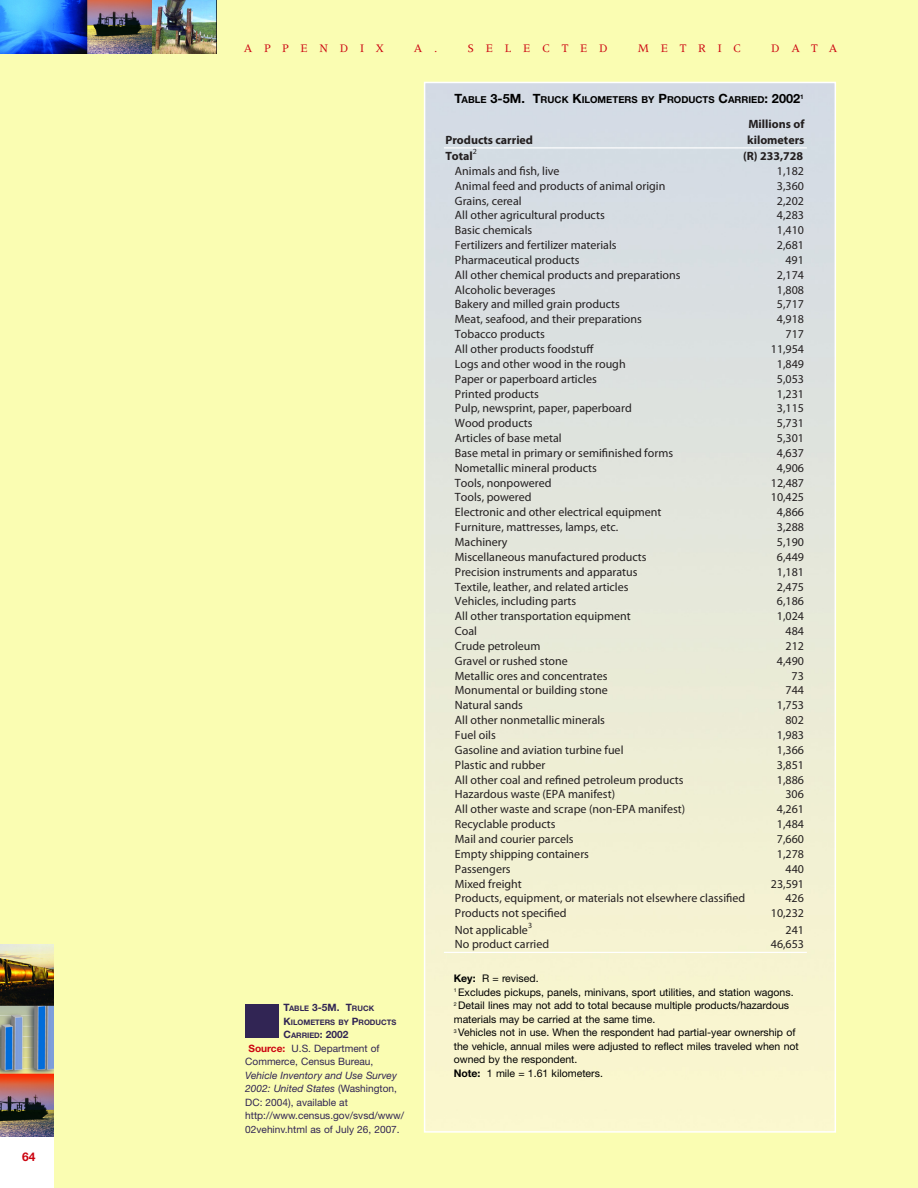
<style>
.page{position:relative;width:918px;height:1188px;background:#fafdb2}
.page>*{position:absolute;margin:0;border:0;box-sizing:border-box;transform-origin:0 0}
.t1{font:12px "Myriad Pro";color:#231f20}
.t2{font:700 12px/15.9px "Myriad Pro";color:#231f20}
.t3{font:12px "Meridien";letter-spacing:.97em;color:#cc0410}
.t4{font:700 12px "Helvetica Neue";color:#cc0410}
.t5{font:10.5px/13.5px "Helvetica Neue";color:#000}
.t6{font:10.2px/13.5px "Helvetica Neue";color:#312554}
.t7{font:700 10.2px "Helvetica Neue";color:#312554}
.t8{font:700 9.6px "Helvetica Neue";color:#000}
.t9{font:7.95px "Myriad Pro";color:#231f20}
.t10{font:700 7.65px/13.5px "Helvetica Neue";color:#312554}
.s1{font-size:12.75px}
.s2{font-size:10.2px}
.s3{font-size:7.65px}
.s4{font-weight:700;color:#cc0410}
.s5{font-style:italic}
.s6{font-weight:700}
</style>
<div class="page">
<div style="left:0;top:1134px;width:54px;height:54px;background:#fff"></div>
<img style="left:427px;top:85px;width:406px;height:1045px">
<div style="left:424px;top:82px;width:412px;height:1051px;border:2px solid #fff"></div>
<hr style="left:444px;top:147px;width:363px;height:1px;background:#fff">
<hr style="left:444px;top:952px;width:363px;height:1px;background:#fff">
<div style="left:245px;top:1004px;width:34px;height:34px;background:#312554"></div>
<img style="left:0;top:0;width:217px;height:54px">
<img style="left:0;top:944px;width:54px;height:193px">
<p class="t4" style="left:22px;top:1153px;width:15px">64</p>
<p class="t3" style="left:244px;top:43px;width:142px">APPENDIX</p>
<p class="t3" style="left:414px;top:43px;width:25px">A .</p>
<p class="t3" style="left:468px;top:43px;width:142px">SELECTED</p>
<p class="t3" style="left:638px;top:43px;width:105px">METRIC</p>
<p class="t3" style="left:771px;top:43px;width:68px">DATA</p>
<p class="t8" style="left:454px;top:97px;width:351px"><span class="s1">T</span>ABLE <span class="s1">3-5M. T</span>RUCK <span class="s1">K</span>ILOMETERS BY <span class="s1">P</span>RODUCTS <span class="s1">C</span>ARRIED<span class="s1">: 2002</span><sup>1</sup></p>
<p class="t2" style="left:445px;top:132px;width:89px">Products carried</p>
<p class="t9" style="left:473px;top:148px;width:6px">2</p>
<p class="t2" style="left:445px;top:149px;width:29px">Total</p>
<p class="t2" style="left:747px;top:116px;width:59px">Millions of kilometers</p>
<p class="t2" style="left:743px;top:149px;width:62px">(R) 233,728</p>
<p class="t1" style="left:455px;top:166px;width:106px">Animals and fish, live</p>
<p class="t1" style="left:777px;top:166px;width:29px">1,182</p>
<p class="t1" style="left:455px;top:181px;width:212px">Animal feed and products of animal origin</p>
<p class="t1" style="left:777px;top:181px;width:29px">3,360</p>
<p class="t1" style="left:455px;top:196px;width:68px">Grains, cereal</p>
<p class="t1" style="left:777px;top:196px;width:29px">2,202</p>
<p class="t1" style="left:455px;top:211px;width:151px">All other agricultural products</p>
<p class="t1" style="left:777px;top:211px;width:29px">4,283</p>
<p class="t1" style="left:455px;top:226px;width:79px">Basic chemicals</p>
<p class="t1" style="left:777px;top:226px;width:29px">1,410</p>
<p class="t1" style="left:455px;top:240px;width:163px">Fertilizers and fertilizer materials</p>
<p class="t1" style="left:777px;top:240px;width:29px">2,681</p>
<p class="t1" style="left:455px;top:255px;width:126px">Pharmaceutical products</p>
<p class="t1" style="left:786px;top:255px;width:20px">491</p>
<p class="t1" style="left:455px;top:270px;width:227px">All other chemical products and preparations</p>
<p class="t1" style="left:777px;top:270px;width:29px">2,174</p>
<p class="t1" style="left:455px;top:285px;width:102px">Alcoholic beverages</p>
<p class="t1" style="left:777px;top:285px;width:29px">1,808</p>
<p class="t1" style="left:455px;top:300px;width:166px">Bakery and milled grain products</p>
<p class="t1" style="left:777px;top:300px;width:29px">5,717</p>
<p class="t1" style="left:455px;top:315px;width:189px">Meat, seafood, and their preparations</p>
<p class="t1" style="left:777px;top:315px;width:29px">4,918</p>
<p class="t1" style="left:455px;top:330px;width:91px">Tobacco products</p>
<p class="t1" style="left:786px;top:330px;width:20px">717</p>
<p class="t1" style="left:455px;top:344px;width:140px">All other products foodstuff</p>
<p class="t1" style="left:771px;top:344px;width:35px">11,954</p>
<p class="t1" style="left:455px;top:359px;width:172px">Logs and other wood in the rough</p>
<p class="t1" style="left:777px;top:359px;width:29px">1,849</p>
<p class="t1" style="left:455px;top:374px;width:143px">Paper or paperboard articles</p>
<p class="t1" style="left:777px;top:374px;width:29px">5,053</p>
<p class="t1" style="left:455px;top:389px;width:85px">Printed products</p>
<p class="t1" style="left:777px;top:389px;width:29px">1,231</p>
<p class="t1" style="left:455px;top:404px;width:178px">Pulp, newsprint, paper, paperboard</p>
<p class="t1" style="left:777px;top:404px;width:29px">3,115</p>
<p class="t1" style="left:455px;top:419px;width:79px">Wood products</p>
<p class="t1" style="left:777px;top:419px;width:29px">5,731</p>
<p class="t1" style="left:455px;top:433px;width:108px">Articles of base metal</p>
<p class="t1" style="left:777px;top:433px;width:29px">5,301</p>
<p class="t1" style="left:455px;top:448px;width:220px">Base metal in primary or semifinished forms</p>
<p class="t1" style="left:777px;top:448px;width:29px">4,637</p>
<p class="t1" style="left:455px;top:463px;width:144px">Nometallic mineral products</p>
<p class="t1" style="left:777px;top:463px;width:29px">4,906</p>
<p class="t1" style="left:455px;top:478px;width:98px">Tools, nonpowered</p>
<p class="t1" style="left:771px;top:478px;width:35px">12,487</p>
<p class="t1" style="left:455px;top:493px;width:78px">Tools, powered</p>
<p class="t1" style="left:771px;top:493px;width:35px">10,425</p>
<p class="t1" style="left:455px;top:508px;width:208px">Electronic and other electrical equipment</p>
<p class="t1" style="left:777px;top:508px;width:29px">4,866</p>
<p class="t1" style="left:455px;top:523px;width:165px">Furniture, mattresses, lamps, etc.</p>
<p class="t1" style="left:777px;top:523px;width:29px">3,288</p>
<p class="t1" style="left:455px;top:537px;width:54px">Machinery</p>
<p class="t1" style="left:777px;top:537px;width:29px">5,190</p>
<p class="t1" style="left:455px;top:552px;width:193px">Miscellaneous manufactured products</p>
<p class="t1" style="left:777px;top:552px;width:29px">6,449</p>
<p class="t1" style="left:455px;top:567px;width:184px">Precision instruments and apparatus</p>
<p class="t1" style="left:777px;top:567px;width:29px">1,181</p>
<p class="t1" style="left:455px;top:582px;width:175px">Textile, leather, and related articles</p>
<p class="t1" style="left:777px;top:582px;width:29px">2,475</p>
<p class="t1" style="left:455px;top:597px;width:123px">Vehicles, including parts</p>
<p class="t1" style="left:777px;top:597px;width:29px">6,186</p>
<p class="t1" style="left:455px;top:612px;width:177px">All other transportation equipment</p>
<p class="t1" style="left:777px;top:612px;width:29px">1,024</p>
<p class="t1" style="left:455px;top:627px;width:24px">Coal</p>
<p class="t1" style="left:786px;top:627px;width:20px">484</p>
<p class="t1" style="left:455px;top:641px;width:87px">Crude petroleum</p>
<p class="t1" style="left:786px;top:641px;width:20px">212</p>
<p class="t1" style="left:455px;top:656px;width:114px">Gravel or rushed stone</p>
<p class="t1" style="left:777px;top:656px;width:29px">4,490</p>
<p class="t1" style="left:455px;top:671px;width:154px">Metallic ores and concentrates</p>
<p class="t1" style="left:792px;top:671px;width:14px">73</p>
<p class="t1" style="left:455px;top:686px;width:154px">Monumental or building stone</p>
<p class="t1" style="left:786px;top:686px;width:20px">744</p>
<p class="t1" style="left:455px;top:701px;width:70px">Natural sands</p>
<p class="t1" style="left:777px;top:701px;width:29px">1,753</p>
<p class="t1" style="left:455px;top:716px;width:152px">All other nonmetallic minerals</p>
<p class="t1" style="left:786px;top:716px;width:20px">802</p>
<p class="t1" style="left:455px;top:730px;width:42px">Fuel oils</p>
<p class="t1" style="left:777px;top:730px;width:29px">1,983</p>
<p class="t1" style="left:455px;top:745px;width:170px">Gasoline and aviation turbine fuel</p>
<p class="t1" style="left:777px;top:745px;width:29px">1,366</p>
<p class="t1" style="left:455px;top:760px;width:92px">Plastic and rubber</p>
<p class="t1" style="left:777px;top:760px;width:29px">3,851</p>
<p class="t1" style="left:455px;top:775px;width:230px">All other coal and refined petroleum products</p>
<p class="t1" style="left:777px;top:775px;width:29px">1,886</p>
<p class="t1" style="left:455px;top:790px;width:162px">Hazardous waste (EPA manifest)</p>
<p class="t1" style="left:786px;top:790px;width:20px">306</p>
<p class="t1" style="left:455px;top:805px;width:232px">All other waste and scrape (non-EPA manifest)</p>
<p class="t1" style="left:777px;top:805px;width:29px">4,261</p>
<p class="t1" style="left:455px;top:820px;width:102px">Recyclable products</p>
<p class="t1" style="left:777px;top:820px;width:29px">1,484</p>
<p class="t1" style="left:455px;top:834px;width:120px">Mail and courier parcels</p>
<p class="t1" style="left:777px;top:834px;width:29px">7,660</p>
<p class="t1" style="left:455px;top:849px;width:136px">Empty shipping containers</p>
<p class="t1" style="left:777px;top:849px;width:29px">1,278</p>
<p class="t1" style="left:455px;top:864px;width:57px">Passengers</p>
<p class="t1" style="left:786px;top:864px;width:20px">440</p>
<p class="t1" style="left:455px;top:879px;width:68px">Mixed freight</p>
<p class="t1" style="left:771px;top:879px;width:35px">23,591</p>
<p class="t1" style="left:455px;top:894px;width:292px">Products, equipment, or materials not elsewhere classified</p>
<p class="t1" style="left:785px;top:894px;width:20px">426</p>
<p class="t1" style="left:455px;top:909px;width:113px">Products not specified</p>
<p class="t1" style="left:771px;top:909px;width:35px">10,232</p>
<p class="t1" style="left:455px;top:925px;width:74px">Not applicable</p>
<p class="t9" style="left:528px;top:922px;width:6px">3</p>
<p class="t1" style="left:786px;top:925px;width:20px">241</p>
<p class="t10" style="left:284px;top:1002px;width:114px"><span class="s2">T</span>ABLE <span class="s2">3-5M. T</span>RUCK<br><span class="s2">K</span>ILOMETERS BY <span class="s2">P</span>RODUCTS</p>
<p class="t7" style="left:284px;top:1031px;width:66px">C<span class="s3">ARRIED</span>: 2002</p>
<p class="t6" style="left:248px;top:1042px;width:133px"><span class="s4">Source:</span> U.S. Department of</p>
<p class="t6" style="left:245px;top:1056px;width:130px">Commerce, Census Bureau,</p>
<p class="t6" style="left:245px;top:1069px;width:160px"><span class="s5">Vehicle Inventory and Use Survey<br>2002: United States</span> (Washington,<br>DC: 2004), available at http://www.census.gov/svsd/www/<br>02vehinv.html as of July 26, 2007.</p>
<p class="t1" style="left:455px;top:940px;width:96px">No product carried</p>
<p class="t1" style="left:771px;top:940px;width:35px">46,653</p>
<p class="t5" style="left:454px;top:973px;width:347px"><span class="s6">Key:</span> R = revised.<br><sup>1</sup> Excludes pickups, panels, minivans, sport utilities, and station wagons.<br><sup>2</sup> Detail lines may not add to total because multiple products/hazardous materials may be carried at the same time.<br><sup>3</sup> Vehicles not in use. When the respondent had partial-year ownership of the vehicle, annual miles were adjusted to reflect miles traveled when not owned by the respondent.<br><span class="s6">Note:</span> 1 mile = 1.61 kilometers.</p>
</div>
